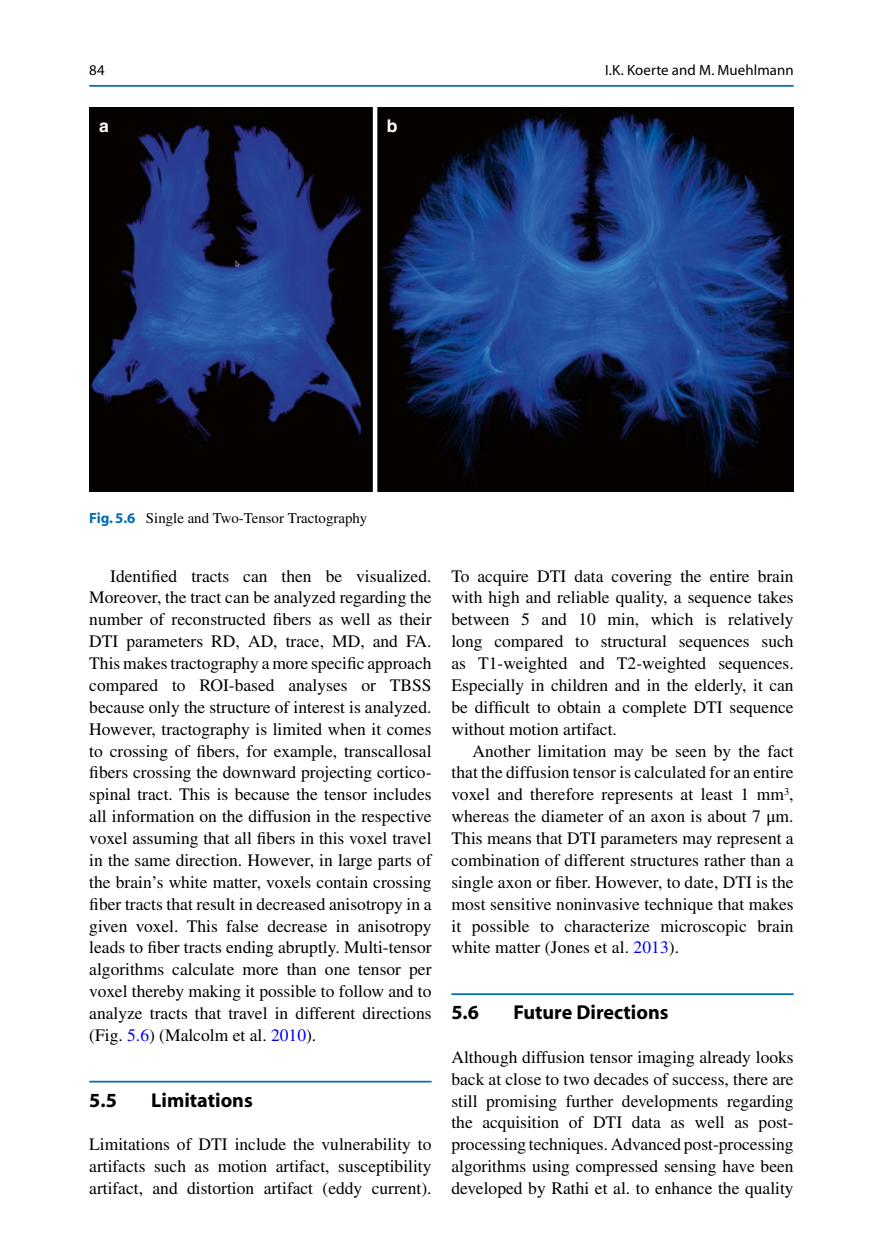
<style>
.page{position:relative;width:883px;height:1260px;background:#fff}
.page>*{position:absolute;margin:0;border:0;box-sizing:border-box;transform-origin:0 0}
.t1{font:700 20.12px "Myriad";color:#000}
.t2{font:17.5px/21.9px "Times";color:#000;text-align:justify}
.t3{font:700 17.5px "Helvetica";color:#fff}
.t4{font:14.88px "Times";color:#000}
.t5{font:14.88px "Myriad";letter-spacing:.005em;color:#000}
.s1{font-family:"Myriad";font-weight:700;color:#006db7}
.s2{color:#0000fa}
.s3{font-family:"STIX General"}
</style>
<div class="page">
<hr style="left:89px;top:1081px;width:343px;height:2px;background:#006db7">
<hr style="left:451px;top:993px;width:343px;height:2px;background:#006db7">
<img style="left:89px;top:107px;width:705px;height:385px">
<hr style="left:89px;top:85px;width:705px;height:2px;background:#006db7">
<p class="t5" style="left:89px;top:63px;width:17px">84</p>
<p class="t3" style="left:99px;top:115px;width:11px">a</p>
<p class="t3" style="left:387px;top:115px;width:12px">b</p>
<p class="t5" style="left:605px;top:63px;width:190px">I.K. Koerte and M. Muehlmann</p>
<p class="t4" style="left:89px;top:510px;width:280px"><span class="s1">Fig. 5.6</span> Single and Two-Tensor Tractography</p>
<p class="t2" style="left:89px;top:565px;width:344px;text-indent:21px">Identified tracts can then be visualized.<br>Moreover, the tract can be analyzed regarding the number of reconstructed fibers as well as their DTI parameters RD, AD, trace, MD, and FA.<br>This makes tractography a more specific approach compared to ROI-based analyses or TBSS because only the structure of interest is analyzed.<br>However, tractography is limited when it comes to crossing of fibers, for example, transcallosal fibers crossing the downward projecting cortico&shy;spinal tract. This is because the tensor includes all information on the diffusion in the respective voxel assuming that all fibers in this voxel travel in the same direction. However, in large parts of the brain’s white matter, voxels contain crossing fiber tracts that result in decreased anisotropy in a given voxel. This false decrease in anisotropy leads to fiber tracts ending abruptly. Multi-tensor algorithms calculate more than one tensor per voxel thereby making it possible to follow and to analyze tracts that travel in different directions (Fig. <span class="s2">5.6</span>) (Malcolm et al. <span class="s2">2010</span>).</p>
<p class="t1" style="left:89px;top:1089px;width:29px">5.5</p>
<p class="t1" style="left:151px;top:1089px;width:103px">Limitations</p>
<p class="t2" style="left:89px;top:1133px;width:344px">Limitations of DTI include the vulnerability to artifacts such as motion artifact, susceptibility artifact, and distortion artifact (eddy current).</p>
<p class="t2" style="left:451px;top:565px;width:344px">To acquire DTI data covering the entire brain with high and reliable quality, a sequence takes between 5 and 10 min, which is relatively long compared to structural sequences such as T1-weighted and T2-weighted sequences.<br>Especially in children and in the elderly, it can be difficult to obtain a complete DTI sequence without motion artifact.</p>
<p class="t2" style="left:451px;top:740px;width:344px;text-indent:21px">Another limitation may be seen by the fact that the diffusion tensor is calculated for an entire voxel and therefore represents at least 1 mm<sup>3</sup>, whereas the diameter of an axon is about 7 <span class="s3">μ</span>m.<br>This means that DTI parameters may represent a combination of different structures rather than a single axon or fiber. However, to date, DTI is the most sensitive noninvasive technique that makes it possible to characterize microscopic brain white matter (Jones et al. <span class="s2">2013</span>).</p>
<p class="t1" style="left:451px;top:1002px;width:29px">5.6</p>
<p class="t1" style="left:513px;top:1002px;width:157px">Future Directions</p>
<p class="t2" style="left:451px;top:1046px;width:344px">Although diffusion tensor imaging already looks back at close to two decades of success, there are still promising further developments regarding the acquisition of DTI data as well as post&shy;processing techniques. Advanced post-processing algorithms using compressed sensing have been developed by Rathi et al. to enhance the quality</p>
</div>
